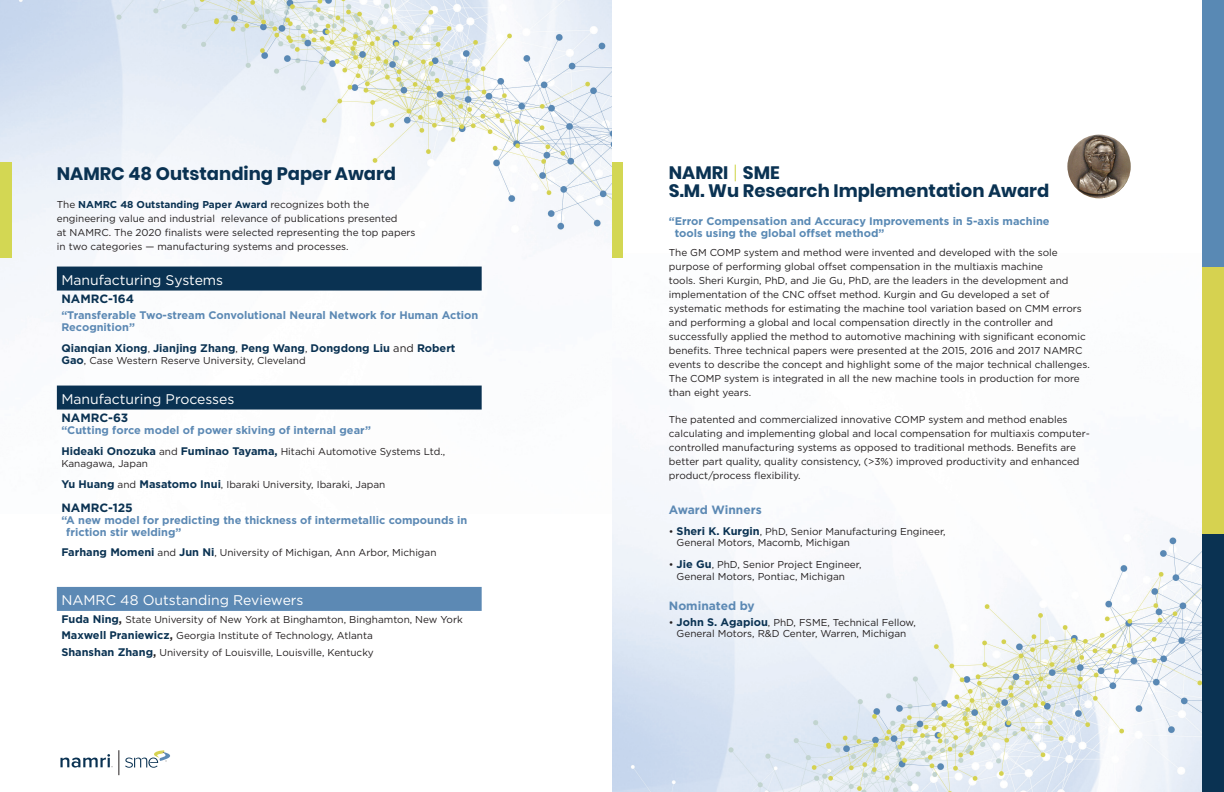
<style>
.page{position:relative;width:1224px;height:792px;background:#fff}
.page>*{position:absolute;margin:0;border:0;box-sizing:border-box;transform-origin:0 0}
.t1{font:700 18px/18px "Poppins";color:#0a3252}
.t2{font:14px "Gotham";color:#fff}
.t3{font:700 12px "Gotham";color:#0a3252}
.t4{font:700 12px "Gotham";color:#5c89b4}
.t5{font:700 11px/12px "Gotham";color:#5c89b4}
.t6{font:700 11px/11.9px "Gotham";color:#5989b4}
.t7{font:700 11px "Gotham";color:#0a3252}
.t8{font:10px/14px "Gotham";color:#231f20}
.s1{font-weight:700;color:#0a3252}
.s2{font-weight:400;font-size:10px;color:#231f20}
.s3{font-weight:400;color:#231f20}
.s4{font-weight:700;font-size:11px;color:#0a3252}
.s5{font-weight:700;font-size:11px}
.s6{font-family:"Gotham";font-weight:400;color:#d3d753}
</style>
<div class="page">
<img style="left:0;top:0;width:612px;height:410px">
<img style="left:612px;top:257px;width:590px;height:535px">
<div style="left:1202px;top:266px;width:22px;height:268px;background:#d6d250"></div>
<div style="left:1202px;top:0;width:22px;height:266px;background:#5989b4"></div>
<div style="left:1202px;top:534px;width:22px;height:258px;background:#0a3252"></div>
<div style="left:57px;top:267px;width:425px;height:24px;background:#0a3252"></div>
<div style="left:57px;top:386px;width:425px;height:24px;background:#0a3252"></div>
<div style="left:57px;top:587px;width:425px;height:24px;background:#5c89b4"></div>
<img style="left:1067px;top:135px;width:64px;height:63px;border-radius:32px">
<div style="left:0;top:162px;width:12px;height:95px;background:#d3d753"></div>
<svg style="left:60px;top:754px;width:53px;height:14px"></svg>
<svg style="left:119px;top:750px;width:51px;height:25px"></svg>
<div style="left:612px;top:162px;width:11px;height:95px;background:#d3d753"></div>
<h1 class="t1" style="left:57px;top:165px;width:341px">NAMRC 48 Outstanding Paper Award</h1>
<p class="t8" style="left:57px;top:198px;width:360px">The <span class="s1">NAMRC 48 Outstanding Paper Award</span> recognizes both the engineering value and industrial relevance of publications presented<br>at NAMRC. The 2020 finalists were selected representing the top papers in two categories — manufacturing systems and processes.</p>
<h2 class="t2" style="left:61px;top:271px;width:163px">Manufacturing Systems</h2>
<p class="t3" style="left:61px;top:290px;width:74px">NAMRC-164</p>
<p class="t5" style="left:61px;top:309px;width:419px">“Transferable Two-stream Convolutional Neural Network for Human Action<br>Recognition”</p>
<p class="t7" style="left:61px;top:341px;width:396px">Qianqian Xiong<span class="s2">,</span> Jianjing Zhang<span class="s2">,</span> Peng Wang<span class="s2">,</span> Dongdong Liu <span class="s3">and</span> Robert</p>
<p class="t8" style="left:61px;top:353px;width:246px"><span class="s4">Gao</span>, Case Western Reserve University, Cleveland</p>
<h2 class="t2" style="left:61px;top:390px;width:175px">Manufacturing Processes</h2>
<p class="t3" style="left:61px;top:409px;width:68px">NAMRC-63</p>
<p class="t5" style="left:61px;top:424px;width:311px">“Cutting force model of power skiving of internal gear”</p>
<p class="t8" style="left:61px;top:445px;width:385px;line-height:12px"><span class="s4">Hideaki Onozuka</span> and <span class="s4">Fuminao Tayama,</span> Hitachi Automotive Systems Ltd.,<br>Kanagawa, Japan</p>
<p class="t8" style="left:61px;top:477px;width:326px"><span class="s4">Yu Huang</span> and <span class="s4">Masatomo Inui</span>, Ibaraki University, Ibaraki, Japan</p>
<p class="t3" style="left:61px;top:499px;width:73px">NAMRC-125</p>
<p class="t5" style="left:66px;top:514px;width:403px;text-indent:-5px">“A new model for predicting the thickness of intermetallic compounds in friction stir welding”</p>
<p class="t8" style="left:61px;top:546px;width:377px"><span class="s4">Farhang Momeni</span> and <span class="s4">Jun Ni</span>, University of Michigan, Ann Arbor, Michigan</p>
<h2 class="t2" style="left:61px;top:591px;width:244px">NAMRC 48 Outstanding Reviewers</h2>
<p class="t8" style="left:61px;top:611px;width:403px;line-height:16.4px"><span class="s4">Fuda Ning</span><span class="s5">,</span> State University of New York at Binghamton, Binghamton, New York<br><span class="s4">Maxwell Praniewicz</span><span class="s5">,</span> Georgia Institute of Technology, Atlanta<br><span class="s4">Shanshan Zhang</span><span class="s5">,</span> University of Louisville, Louisville, Kentucky</p>
<h1 class="t1" style="left:669px;top:164px;width:382px">NAMRI <span class="s6">|</span> SME<br>S.M. Wu Research Implementation Award</h1>
<p class="t6" style="left:675px;top:216px;width:376px;text-indent:-6px">“Error Compensation and Accuracy Improvements in 5-axis machine tools using the global offset method”</p>
<p class="t8" style="left:669px;top:245px;width:423px">The GM COMP system and method were invented and developed with the sole purpose of performing global offset compensation in the multiaxis machine<br>tools. Sheri Kurgin, PhD, and Jie Gu, PhD, are the leaders in the development and implementation of the CNC offset method. Kurgin and Gu developed a set of systematic methods for estimating the machine tool variation based on CMM errors and performing a global and local compensation directly in the controller and successfully applied the method to automotive machining with significant economic benefits. Three technical papers were presented at the 2015, 2016 and 2017 NAMRC events to describe the concept and highlight some of the major technical challenges.<br>The COMP system is integrated in all the new machine tools in production for more than eight years.</p>
<p class="t8" style="left:669px;top:413px;width:423px">The patented and commercialized innovative COMP system and method enables calculating and implementing global and local compensation for multiaxis computer&shy;controlled manufacturing systems as opposed to traditional methods. Benefits are better part quality, quality consistency, (&gt;3%) improved productivity and enhanced product/process flexibility.</p>
<p class="t4" style="left:669px;top:502px;width:94px">Award Winners</p>
<p class="t8" style="left:677px;top:526px;width:271px;line-height:10.8px;text-indent:-8px">• <span class="s4">Sheri K. Kurgin</span>, PhD, Senior Manufacturing Engineer,<br>General Motors, Macomb, Michigan</p>
<p class="t8" style="left:677px;top:558px;width:186px;line-height:11.9px;text-indent:-8px">• <span class="s4">Jie Gu</span>, PhD, Senior Project Engineer,<br>General Motors, Pontiac, Michigan</p>
<p class="t4" style="left:669px;top:598px;width:87px">Nominated by</p>
<p class="t8" style="left:669px;top:617px;width:249px;line-height:10.8px;text-align:center">• <span class="s4">John S. Agapiou</span>, PhD, FSME, Technical Fellow,<br>General Motors, R&amp;D Center, Warren, Michigan</p>
</div>
